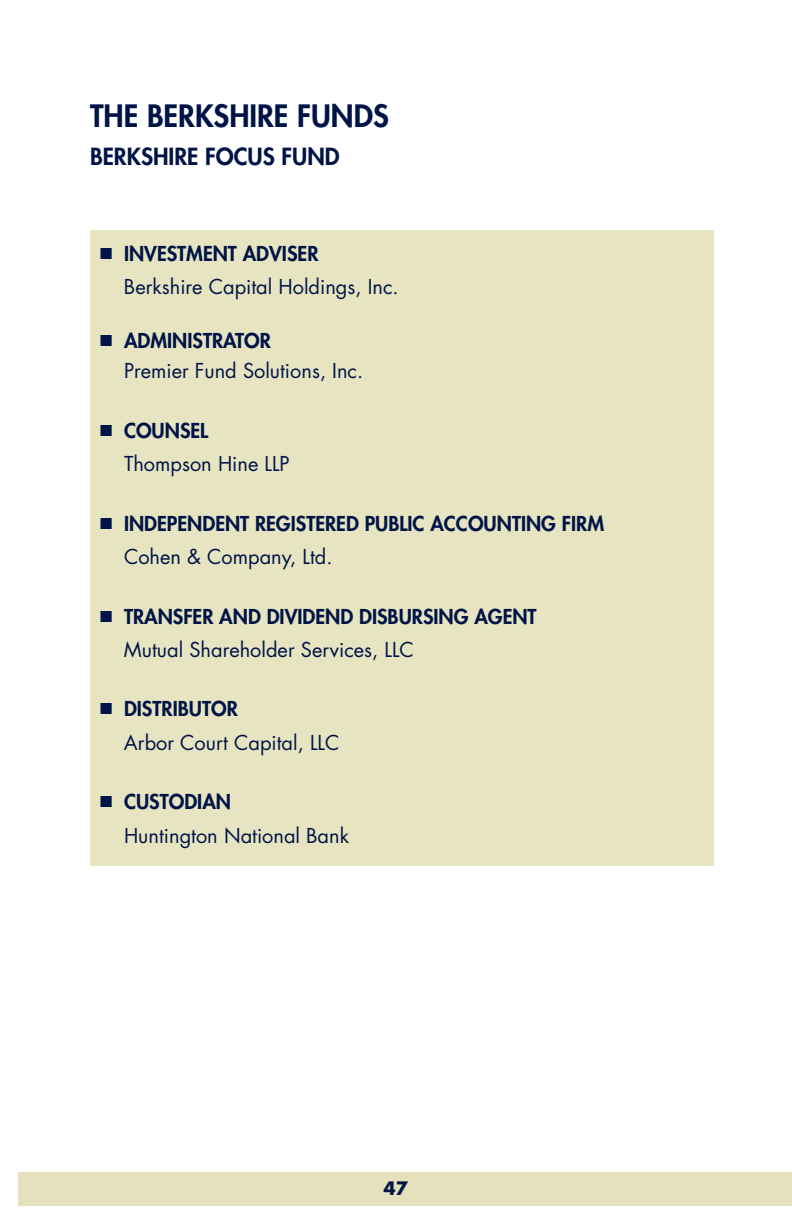
<style>
.page{position:relative;width:792px;height:1224px;background:#fff}
.page>*{position:absolute;margin:0;border:0;box-sizing:border-box;transform-origin:0 0}
.t1{font:800 30px "Futura";color:#001447}
.t2{font:800 23px "Futura";color:#001447}
.t3{font:20px/33.2px "Futura";color:#001447}
.t4{font:800 20px/33.2px "Futura";color:#001447}
.t5{font:700 18px "Futura";color:#001447}
.s1{font-weight:800}
.s2{font-weight:400}
</style>
<div class="page">
<div style="left:774px;top:1172px;width:18px;height:33px;background:#e5e1bc"></div>
<div style="left:18px;top:1172px;width:756px;height:33px;background:#e5e1bc"></div>
<div style="left:90px;top:230px;width:624px;height:636px;background:#e7e4c2"></div>
<h1 class="t1" style="left:90px;top:102px;width:300px">THE BERKSHIRE FUNDS</h1>
<p class="t2" style="left:90px;top:145px;width:251px">BERKSHIRE FOCUS FUND</p>
<p class="t3" style="left:124px;top:239px;width:276px;text-indent:-24px">■ <span class="s1">INVESTMENT ADVISER<br></span>Berkshire Capital Holdings, Inc.</p>
<p class="t3" style="left:124px;top:327px;width:241px;line-height:30.8px;text-indent:-24px">■ <span class="s1">ADMINISTRATOR<br></span>Premier Fund Solutions, Inc.</p>
<p class="t3" style="left:124px;top:416px;width:167px;text-indent:-24px">■ <span class="s1">COUNSEL<br></span>Thompson Hine LLP</p>
<p class="t4" style="left:124px;top:508px;width:482px;text-indent:-24px">■ INDEPENDENT REGISTERED PUBLIC ACCOUNTING FIRM<br><span class="s2">Cohen &amp; Company, Ltd.</span></p>
<p class="t4" style="left:124px;top:601px;width:414px;text-indent:-24px">■ TRANSFER AND DIVIDEND DISBURSING AGENT<br><span class="s2">Mutual Shareholder Services, LLC</span></p>
<p class="t3" style="left:124px;top:694px;width:217px;text-indent:-24px">■ <span class="s1">DISTRIBUTOR<br></span>Arbor Court Capital, LLC</p>
<p class="t3" style="left:124px;top:787px;width:227px;text-indent:-24px">■ <span class="s1">CUSTODIAN<br></span>Huntington National Bank</p>
<p class="t5" style="left:384px;top:1180px;width:26px">47</p>
</div>
